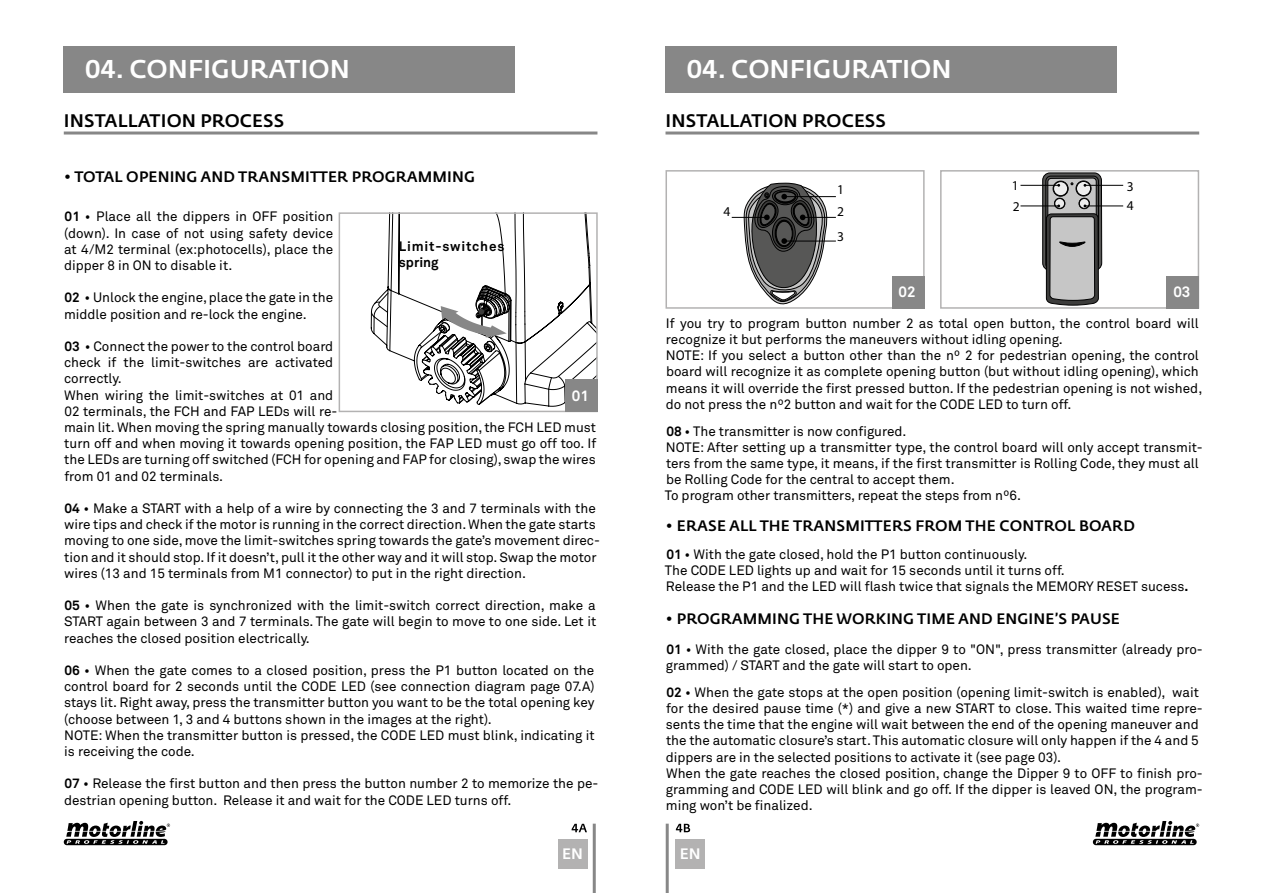
<style>
.page{position:relative;width:1263px;height:893px;background:#fff}
.page>*{position:absolute;margin:0;border:0;box-sizing:border-box;transform-origin:0 0}
.t1{font:500 25.5px "Fedra Sans Std";color:#fff}
.t2{font:500 18px "Fedra Sans Std";letter-spacing:.01em;color:#000}
.t3{font:500 15px "Fedra Sans Std";letter-spacing:.01em;color:#000}
.t4{font:700 15px "Akkurat Pro";color:#fff}
.t5{font:500 15px "Fedra Sans Std";color:#fff}
.t6{font:13.5px/16.2px "Akkurat Pro";color:#000}
.t7{font:700 13.5px/16.2px "Akkurat Pro";letter-spacing:.055em;color:#000}
.t8{font:13.5px "Myriad Pro";color:#000}
.s1{font-weight:700}
</style>
<div class="page">
<div style="left:665px;top:47px;width:452px;height:46px;background:#878787"></div>
<div style="left:64px;top:47px;width:451px;height:46px;background:#878787"></div>
<hr style="left:665px;top:132px;width:534px;height:3px;background:#878787">
<hr style="left:64px;top:132px;width:533px;height:3px;background:#878787">
<hr style="left:593px;top:824px;width:3px;height:69px;background:#878787">
<hr style="left:666px;top:824px;width:3px;height:69px;background:#878787">
<div style="left:675px;top:839px;width:30px;height:30px;background:#b3b2b2"></div>
<div style="left:558px;top:839px;width:29px;height:30px;background:#b3b2b2"></div>
<div style="left:665px;top:170px;width:260px;height:139px;border:2px solid #b3b2b2"></div>
<div style="left:940px;top:170px;width:259px;height:139px;border:2px solid #b3b2b2"></div>
<svg style="left:1043px;top:173px;width:59px;height:97px"></svg>
<div style="left:1042px;top:173px;width:60px;height:97px;border:1px solid #000;border-radius:7px"></div>
<div style="left:1045px;top:176px;width:54px;height:93px;border:1px solid #000;border-radius:5px"></div>
<svg style="left:1048px;top:178px;width:48px;height:71px"></svg>
<div style="left:1048px;top:178px;width:48px;height:71px;border:1px solid #000;border-radius:3px"></div>
<div style="left:1076px;top:181px;width:15px;height:15px;background:#090909;border-radius:50%"></div>
<svg style="left:1076px;top:181px;width:14px;height:15px"></svg>
<div style="left:1076px;top:181px;width:15px;height:15px;border:1px solid #000;border-radius:50%"></div>
<div style="left:1053px;top:181px;width:15px;height:15px;background:#0a0a0a;border-radius:50%"></div>
<svg style="left:1053px;top:182px;width:15px;height:14px"></svg>
<div style="left:1053px;top:181px;width:15px;height:15px;border:1px solid #000;border-radius:50%"></div>
<svg style="left:1055px;top:199px;width:9px;height:9px"></svg>
<div style="left:1054px;top:198px;width:11px;height:11px;border:1px solid #000;border-radius:50%"></div>
<div style="left:1079px;top:198px;width:11px;height:11px;border:1px solid #000;border-radius:50%"></div>
<svg style="left:1079px;top:199px;width:10px;height:9px"></svg>
<div style="left:1079px;top:198px;width:10px;height:11px;border:1px solid #000;border-radius:50%"></div>
<svg style="left:1046px;top:213px;width:53px;height:93px;background:#999"></svg>
<hr style="left:1085px;top:185px;width:38px;height:1px;background:#000">
<hr style="left:1085px;top:206px;width:38px;height:1px;background:#000">
<hr style="left:1020px;top:185px;width:39px;height:1px;background:#000">
<hr style="left:1020px;top:206px;width:39px;height:1px;background:#000">
<hr style="left:802px;top:217px;width:34px;height:1px;background:#000">
<hr style="left:732px;top:217px;width:35px;height:1px;background:#000">
<hr style="left:784px;top:241px;width:52px;height:1px;background:#000">
<hr style="left:784px;top:196px;width:52px;height:1px;background:#000">
<svg style="left:743px;top:183px;width:88px;height:125px"></svg>
<svg style="left:371px;top:215px;width:224px;height:192px"></svg>
<div style="left:339px;top:212px;width:259px;height:200px;border:2px solid #b3b2b2"></div>
<div style="left:565px;top:380px;width:32px;height:32px;background:#878787"></div>
<div style="left:892px;top:276px;width:32px;height:33px;background:#878787"></div>
<div style="left:1167px;top:276px;width:32px;height:33px;background:#878787"></div>
<svg style="left:572px;top:824px;width:15px;height:8px"></svg>
<svg style="left:676px;top:824px;width:14px;height:8px"></svg>
<svg style="left:1093px;top:821px;width:106px;height:24px"></svg>
<svg style="left:64px;top:821px;width:106px;height:24px"></svg>
<h1 class="t1" style="left:85px;top:53px;width:266px">04. CONFIGURATION</h1>
<h1 class="t1" style="left:687px;top:53px;width:266px">04. CONFIGURATION</h1>
<h2 class="t2" style="left:666px;top:110px;width:222px">INSTALLATION PROCESS</h2>
<h2 class="t2" style="left:64px;top:110px;width:222px">INSTALLATION PROCESS</h2>
<p class="t3" style="left:64px;top:167px;width:413px">• TOTAL OPENING AND TRANSMITTER PROGRAMMING</p>
<p class="t6" style="left:64px;top:209px;width:271px;text-align:justify"><span class="s1">01</span> • Place all the dippers in OFF position (down). In case of not using safety device at 4/M2 terminal (ex:photocells), place the dipper 8 in ON to disable it.</p>
<p class="t6" style="left:64px;top:290px;width:271px"><span class="s1">02</span> • Unlock the engine, place the gate in the middle position and re-lock the engine.</p>
<p class="t6" style="left:64px;top:339px;width:534px"><span class="s1">03</span> • Connect the power to the control board<br>check if the limit-switches are activated<br>correctly.<br>When wiring the limit-switches at 01 and<br>02 terminals, the FCH and FAP LEDs will re-<br>main lit. When moving the spring manually towards closing position, the FCH LED must turn off and when moving it towards opening position, the FAP LED must go off too. If the LEDs are turning off switched (FCH for opening and FAP for closing), swap the wires from 01 and 02 terminals.</p>
<p class="t6" style="left:64px;top:501px;width:537px"><span class="s1">04</span> • Make a START with a help of a wire by connecting the 3 and 7 terminals with the wire tips and check if the motor is running in the correct direction. When the gate starts moving to one side, move the limit-switches spring towards the gate’s movement direc&shy;tion and it should stop. If it doesn’t, pull it the other way and it will stop. Swap the motor wires (13 and 15 terminals from M1 connector) to put in the right direction.</p>
<p class="t6" style="left:64px;top:598px;width:534px;text-align:justify"><span class="s1">05</span> • When the gate is synchronized with the limit-switch correct direction, make a START again between 3 and 7 terminals. The gate will begin to move to one side. Let it reaches the closed position electrically.</p>
<p class="t6" style="left:64px;top:663px;width:532px"><span class="s1">06</span> • When the gate comes to a closed position, press the P1 button located on the control board for 2 seconds until the CODE LED (see connection diagram page 07.A) stays lit. Right away, press the transmitter button you want to be the total opening key (choose between 1, 3 and 4 buttons shown in the images at the right).<br>NOTE: When the transmitter button is pressed, the CODE LED must blink, indicating it is receiving the code.</p>
<p class="t6" style="left:64px;top:776px;width:536px"><span class="s1">07</span> • Release the first button and then press the button number 2 to memorize the pe&shy;destrian opening button. Release it and wait for the CODE LED turns off.</p>
<p class="t7" style="left:399px;top:239px;width:107px">Limit-switches spring</p>
<p class="t4" style="left:572px;top:386px;width:19px">01</p>
<p class="t8" style="left:724px;top:203px;width:8px">4</p>
<p class="t8" style="left:837px;top:181px;width:8px">1</p>
<p class="t8" style="left:1012px;top:177px;width:8px">1</p>
<p class="t8" style="left:837px;top:203px;width:8px">2</p>
<p class="t8" style="left:1013px;top:198px;width:8px">2</p>
<p class="t8" style="left:837px;top:228px;width:8px">3</p>
<p class="t8" style="left:1127px;top:178px;width:8px">3</p>
<p class="t8" style="left:1127px;top:197px;width:8px">4</p>
<p class="t4" style="left:898px;top:283px;width:19px">02</p>
<p class="t4" style="left:1173px;top:283px;width:19px">03</p>
<p class="t6" style="left:666px;top:315px;width:538px">If you try to program button number 2 as total open button, the control board will recognize it but performs the maneuvers without idling opening.<br>NOTE: If you select a button other than the nº 2 for pedestrian opening, the control board will recognize it as complete opening button (but without idling opening), which means it will override the first pressed button. If the pedestrian opening is not wished, do not press the nº2 button and wait for the CODE LED to turn off.</p>
<p class="t6" style="left:665px;top:423px;width:539px"><span class="s1">08</span> • The transmitter is now configured.<br>NOTE: After setting up a transmitter type, the control board will only accept transmit&shy;ters from the same type, it means, if the first transmitter is Rolling Code, they must all be Rolling Code for the central to accept them.<br>To program other transmitters, repeat the steps from nº6.</p>
<p class="t3" style="left:666px;top:516px;width:471px">• ERASE ALL THE TRANSMITTERS FROM THE CONTROL BOARD</p>
<p class="t6" style="left:665px;top:546px;width:525px"><span class="s1">01</span> • With the gate closed, hold the P1 button continuously.<br>The CODE LED lights up and wait for 15 seconds until it turns off.<br>Release the P1 and the LED will flash twice that signals the MEMORY RESET sucess<span class="s1">.</span></p>
<p class="t3" style="left:666px;top:609px;width:456px">• PROGRAMMING THE WORKING TIME AND ENGINE’S PAUSE</p>
<p class="t6" style="left:666px;top:641px;width:538px"><span class="s1">01</span> • With the gate closed, place the dipper 9 to "ON", press transmitter (already pro&shy;grammed) / START and the gate will start to open.</p>
<p class="t6" style="left:666px;top:684px;width:539px"><span class="s1">02</span> • When the gate stops at the open position (opening limit-switch is enabled), wait for the desired pause time (*) and give a new START to close. This waited time repre&shy;sents the time that the engine will wait between the end of the opening maneuver and the the automatic closure’s start. This automatic closure will only happen if the 4 and 5 dippers are in the selected positions to activate it (see page 03).<br>When the gate reaches the closed position, change the Dipper 9 to OFF to finish pro&shy;gramming and CODE LED will blink and go off. If the dipper is leaved ON, the program&shy;ming won’t be finalized.</p>
<p class="t5" style="left:562px;top:845px;width:22px">EN</p>
<p class="t5" style="left:680px;top:845px;width:22px">EN</p>
</div>
